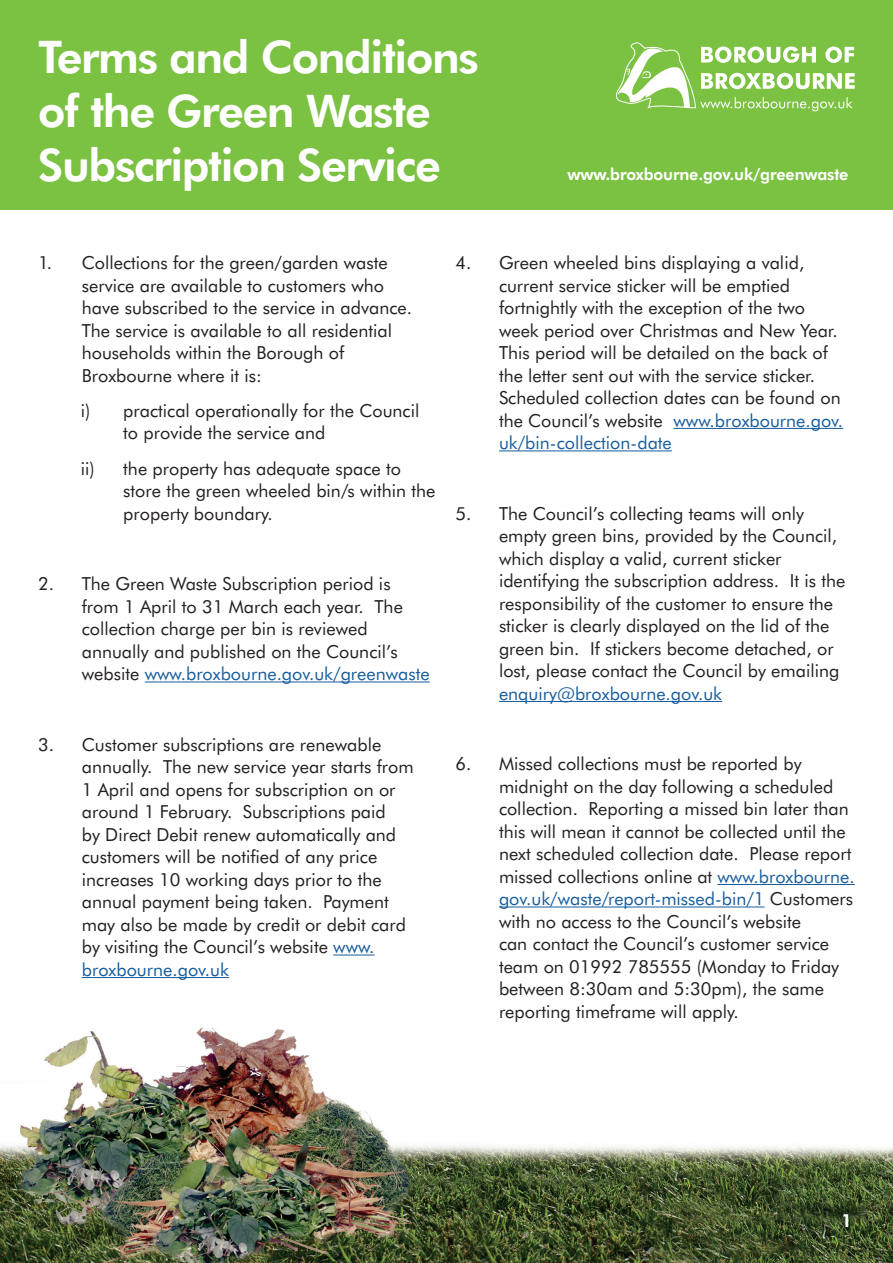
<style>
.page{position:relative;width:893px;height:1263px;background:#fff}
.page>*{position:absolute;margin:0;border:0;box-sizing:border-box;transform-origin:0 0}
.t1{font:700 45px/54px "Futura BT";letter-spacing:-.03em;color:#fff}
.t2{font:18px/22.5px "Futura BT";color:#231f20}
.t3{font:700 18px "Futura BT";color:#fff}
.t4{font:700 16.5px "Futura BT";letter-spacing:-.01em;color:#fff}
.s1{color:#175d9e}
</style>
<div class="page">
<img style="left:504px;top:1146px;width:389px;height:117px">
<img style="left:0;top:1027px;width:504px;height:236px">
<div style="left:0;top:0;width:893px;height:209px;background:#7bc142"></div>
<svg style="left:616px;top:42px;width:239px;height:69px"></svg>
<hr style="left:145px;top:681px;width:285px;height:1px;background:#175d9e">
<hr style="left:333px;top:954px;width:42px;height:1px;background:#175d9e">
<hr style="left:82px;top:977px;width:147px;height:1px;background:#175d9e">
<hr style="left:673px;top:428px;width:170px;height:1px;background:#175d9e">
<hr style="left:499px;top:450px;width:173px;height:1px;background:#175d9e">
<hr style="left:499px;top:701px;width:223px;height:1px;background:#175d9e">
<hr style="left:717px;top:884px;width:138px;height:1px;background:#175d9e">
<hr style="left:499px;top:906px;width:266px;height:1px;background:#175d9e">
<p class="t1" style="left:38px;top:28px;width:442px">Terms and Conditions of the Green Waste<br>Subscription Service</p>
<p class="t4" style="left:568px;top:162px;width:282px">www.broxbourne.gov.uk/greenwaste</p>
<p class="t2" style="left:82px;top:251px;width:332px;text-indent:-43px">1. Collections for the green/garden waste service are available to customers who have subscribed to the service in advance.<br>The service is available to all residential households within the Borough of Broxbourne where it is:</p>
<p class="t2" style="left:123px;top:399px;width:298px;text-indent:-43px">i) practical operationally for the Council to provide the service and</p>
<p class="t2" style="left:123px;top:456px;width:314px;text-indent:-43px">ii) the property has adequate space to store the green wheeled bin/s within the property boundary.</p>
<p class="t2" style="left:82px;top:572px;width:349px;text-indent:-43px">2. The Green Waste Subscription period is from 1 April to 31 March each year. The collection charge per bin is reviewed annually and published on the Council’s website <span class="s1">www.broxbourne.gov.uk/greenwaste</span></p>
<p class="t2" style="left:82px;top:732px;width:334px;text-indent:-43px">3. Customer subscriptions are renewable annually. The new service year starts from 1 April and opens for subscription on or around 1 February. Subscriptions paid<br>by Direct Debit renew automatically and customers will be notified of any price increases 10 working days prior to the annual payment being taken. Payment may also be made by credit or debit card by visiting the Council’s website <span class="s1">www. broxbourne.gov.uk</span></p>
<p class="t2" style="left:499px;top:251px;width:346px;text-indent:-44px">4. Green wheeled bins displaying a valid, current service sticker will be emptied fortnightly with the exception of the two week period over Christmas and New Year.<br>This period will be detailed on the back of the letter sent out with the service sticker.<br>Scheduled collection dates can be found on the Council’s website <span class="s1">www.broxbourne.gov. uk/bin-collection-date</span></p>
<p class="t2" style="left:499px;top:501px;width:348px;text-indent:-44px">5. The Council’s collecting teams will only empty green bins, provided by the Council, which display a valid, current sticker identifying the subscription address. It is the responsibility of the customer to ensure the sticker is clearly displayed on the lid of the green bin. If stickers become detached, or lost, please contact the Council by emailing <span class="s1">enquiry@broxbourne.gov.uk</span></p>
<p class="t2" style="left:499px;top:752px;width:357px;text-indent:-44px">6. Missed collections must be reported by midnight on the day following a scheduled collection. Reporting a missed bin later than this will mean it cannot be collected until the next scheduled collection date. Please report missed collections online at <span class="s1">www.broxbourne. gov.uk/waste/report-missed-bin/1</span> Customers with no access to the Council’s website<br>can contact the Council’s customer service team on 01992 785555 (Monday to Friday between 8:30am and 5:30pm), the same reporting timeframe will apply.</p>
<p class="t3" style="left:841px;top:1207px;width:13px">1</p>
</div>
